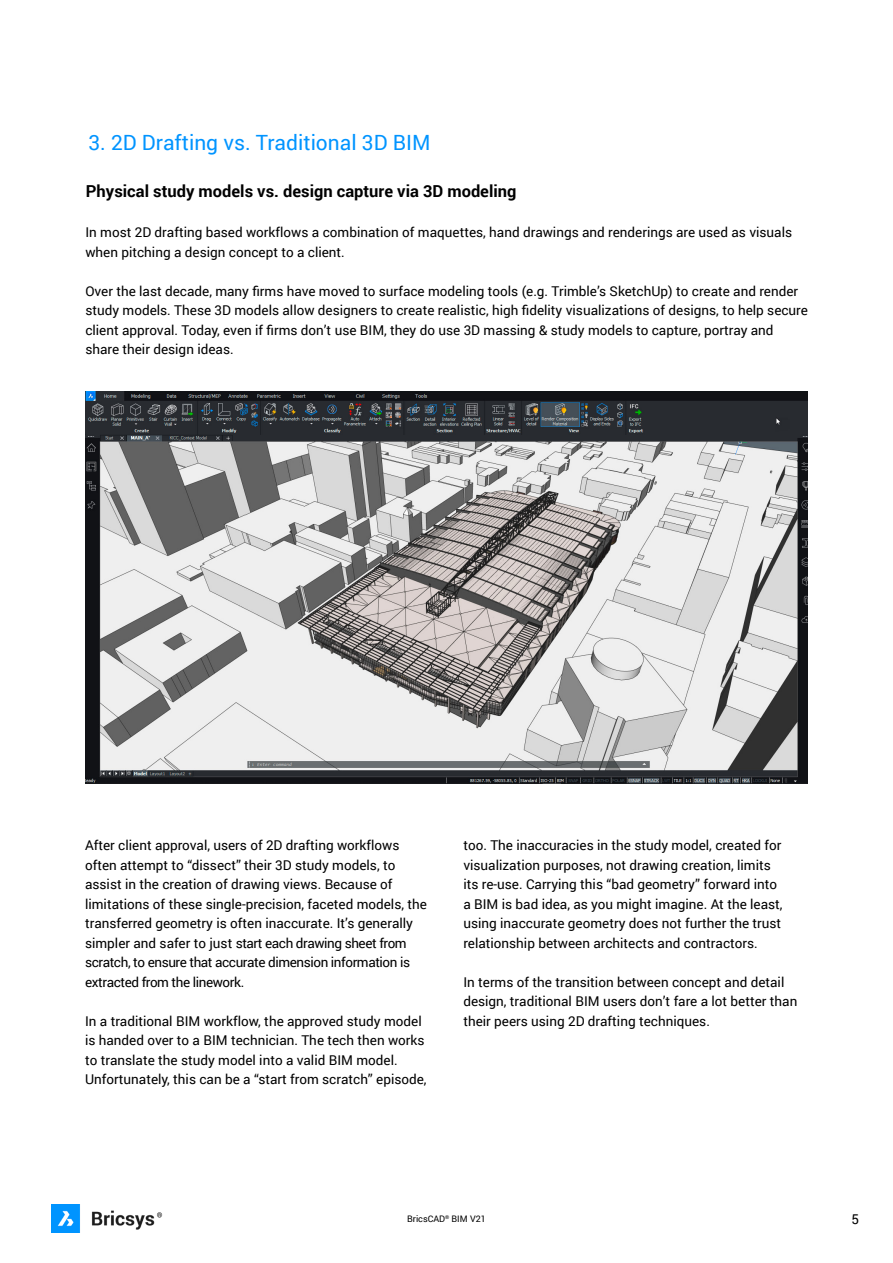
<style>
.page{position:relative;width:893px;height:1263px;background:#fff}
.page>*{position:absolute;margin:0;border:0;box-sizing:border-box;transform-origin:0 0}
.t1{font:21px "Roboto";color:#0094ff}
.t2{font:700 16.5px "Roboto";color:#000}
.t3{font:13.5px/19.5px "Roboto";color:#000}
.t4{font:9px "Roboto";color:#000}
</style>
<div class="page">
<img style="left:51px;top:1204px;width:112px;height:29px">
<img style="left:85px;top:391px;width:723px;height:392px">
<h1 class="t1" style="left:88px;top:127px;width:344px">3. 2D Drafting vs. Traditional 3D BIM</h1>
<p class="t2" style="left:86px;top:179px;width:432px">Physical study models vs. design capture via 3D modeling</p>
<p class="t3" style="left:85px;top:222px;width:708px">In most 2D drafting based workflows a combination of maquettes, hand drawings and renderings are used as visuals when pitching a design concept to a client.</p>
<p class="t3" style="left:85px;top:281px;width:724px">Over the last decade, many firms have moved to surface modeling tools (e.g. Trimble’s SketchUp) to create and render study models. These 3D models allow designers to create realistic, high fidelity visualizations of designs, to help secure client approval. Today, even if firms don’t use BIM, they do use 3D massing &amp; study models to capture, portray and share their design ideas.</p>
<p class="t3" style="left:85px;top:835px;width:343px">After client approval, users of 2D drafting workflows often attempt to “dissect” their 3D study models, to assist in the creation of drawing views. Because of limitations of these single-precision, faceted models, the transferred geometry is often inaccurate. It’s generally simpler and safer to just start each drawing sheet from scratch, to ensure that accurate dimension information is extracted from the linework.</p>
<p class="t3" style="left:85px;top:1011px;width:343px">In a traditional BIM workflow, the approved study model is handed over to a BIM technician. The tech then works to translate the study model into a valid BIM model.<br>Unfortunately, this can be a “start from scratch” episode,</p>
<p class="t3" style="left:463px;top:835px;width:321px">too. The inaccuracies in the study model, created for visualization purposes, not drawing creation, limits its re-use. Carrying this “bad geometry” forward into a BIM is bad idea, as you might imagine. At the least, using inaccurate geometry does not further the trust relationship between architects and contractors.</p>
<p class="t3" style="left:463px;top:972px;width:335px">In terms of the transition between concept and detail design, traditional BIM users don’t fare a lot better than their peers using 2D drafting techniques.</p>
<p class="t4" style="left:407px;top:1213px;width:80px">BricsCAD<sup>®</sup> BIM V21</p>
<p class="t3" style="left:852px;top:1209px;width:9px">5</p>
</div>
